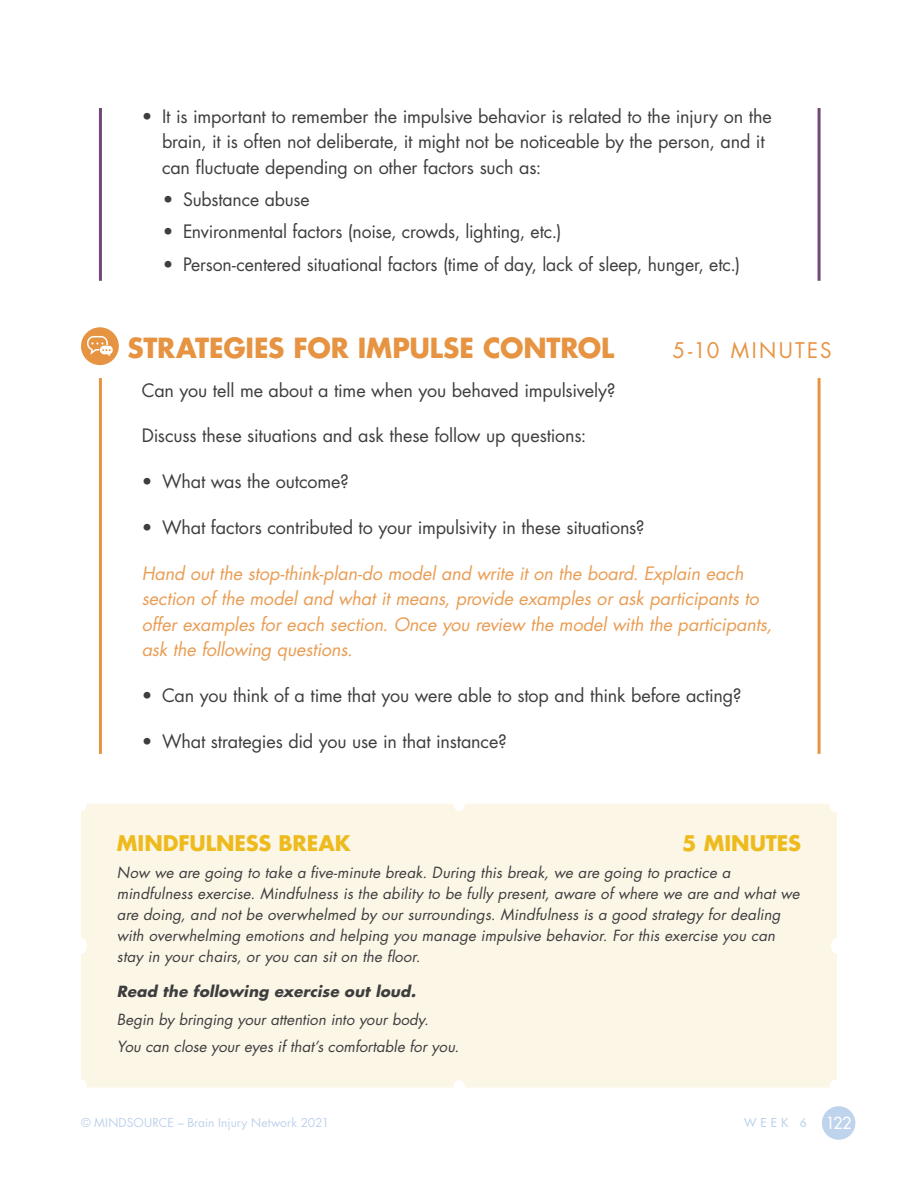
<style>
.page{position:relative;width:918px;height:1188px;background:#fff}
.page>*{position:absolute;margin:0;border:0;box-sizing:border-box;transform-origin:0 0}
.Bold_Week_TOC_Header{font:700 27px "Futura Std";letter-spacing:-.01em;color:#e69442}
.t1{font:700 21px "Futura Std";color:#eebb1f}
.Bold_Week_TOC_Header-2{font:21px "Futura Std";letter-spacing:.115em;color:#e69442}
.t2{font:18px/25.5px "Futura Std";letter-spacing:-.005em;color:#3e3e3f}
.t3{font:italic 18px/25.5px "Futura Std";letter-spacing:-.005em;color:#e99d54}
.t4{font:italic 15px/21px "Futura Std";letter-spacing:.005em;color:#3e3e3f}
.t5{font:italic 700 15px "Futura Std";color:#3e3e3f}
.t6{font:12px "Futura Std";letter-spacing:.005em;color:#bed3ec}
.t7{font:500 12px "Futura Std";color:#bed3ec}
.s1{font-size:16.2px;color:#fff}
</style>
<div class="page">
<hr style="left:99px;top:108px;width:3px;height:173px;background:#724877">
<hr style="left:818px;top:108px;width:3px;height:173px;background:#724877">
<div style="left:81px;top:327px;width:38px;height:38px;background:#e69442;border-radius:50%"></div>
<svg style="left:87px;top:336px;width:26px;height:20px"></svg>
<hr style="left:99px;top:378px;width:3px;height:376px;background:#e69442">
<hr style="left:818px;top:378px;width:3px;height:376px;background:#e69442">
<div style="left:81px;top:804px;width:756px;height:284px;background:#fcf6e7"></div>
<div style="left:822px;top:1106px;width:33px;height:34px;background:#bed3ec;border-radius:50%"></div>
<p class="t2" style="left:162px;top:104px;width:611px;text-indent:-20px">• It is important to remember the impulsive behavior is related to the injury on the brain, it is often not deliberate, it might not be noticeable by the person, and it can fluctuate depending on other factors such as:</p>
<p class="t2" style="left:163px;top:187px;width:148px">• Substance abuse</p>
<p class="t2" style="left:163px;top:219px;width:400px">• Environmental factors (noise, crowds, lighting, etc.)</p>
<p class="t2" style="left:163px;top:251px;width:579px">• Person-centered situational factors (time of day, lack of sleep, hunger, etc.)</p>
<p class="Bold_Week_TOC_Header" style="left:128px;top:330px;width:488px">STRATEGIES FOR IMPULSE CONTROL</p>
<p class="Bold_Week_TOC_Header-2" style="left:672px;top:336px;width:161px">5-10 MINUTES</p>
<p class="t2" style="left:142px;top:377px;width:475px">Can you tell me about a time when you behaved impulsively?</p>
<p class="t2" style="left:142px;top:423px;width:446px">Discuss these situations and ask these follow up questions:</p>
<p class="t2" style="left:142px;top:469px;width:209px">• What was the outcome?</p>
<p class="t2" style="left:142px;top:515px;width:504px">• What factors contributed to your impulsivity in these situations?</p>
<p class="t3" style="left:142px;top:560px;width:632px">Hand out the stop-think-plan-do model and write it on the board. Explain each section of the model and what it means, provide examples or ask participants to offer examples for each section. Once you review the model with the participants, ask the following questions.</p>
<p class="t2" style="left:142px;top:683px;width:601px">• Can you think of a time that you were able to stop and think before acting?</p>
<p class="t2" style="left:142px;top:728px;width:367px">• What strategies did you use in that instance?</p>
<p class="t1" style="left:117px;top:829px;width:235px">MINDFULNESS BREAK</p>
<p class="t1" style="left:682px;top:829px;width:120px">5 MINUTES</p>
<p class="t4" style="left:117px;top:863px;width:684px">Now we are going to take a five-minute break. During this break, we are going to practice a mindfulness exercise. Mindfulness is the ability to be fully present, aware of where we are and what we are doing, and not be overwhelmed by our surroundings. Mindfulness is a good strategy for dealing with overwhelming emotions and helping you manage impulsive behavior. For this exercise you can stay in your chairs, or you can sit on the floor.</p>
<p class="t5" style="left:117px;top:981px;width:304px">Read the following exercise out loud.</p>
<p class="t4" style="left:117px;top:1009px;width:313px">Begin by bringing your attention into your body.</p>
<p class="t4" style="left:117px;top:1037px;width:344px">You can close your eyes if that’s comfortable for you.</p>
<p class="t6" style="left:81px;top:1115px;width:250px">© MINDSOURCE – Brain Injury Network 2021</p>
<p class="t7" style="left:744px;top:1116px;width:109px">WEEK 6 <span class="s1">122</span></p>
</div>
